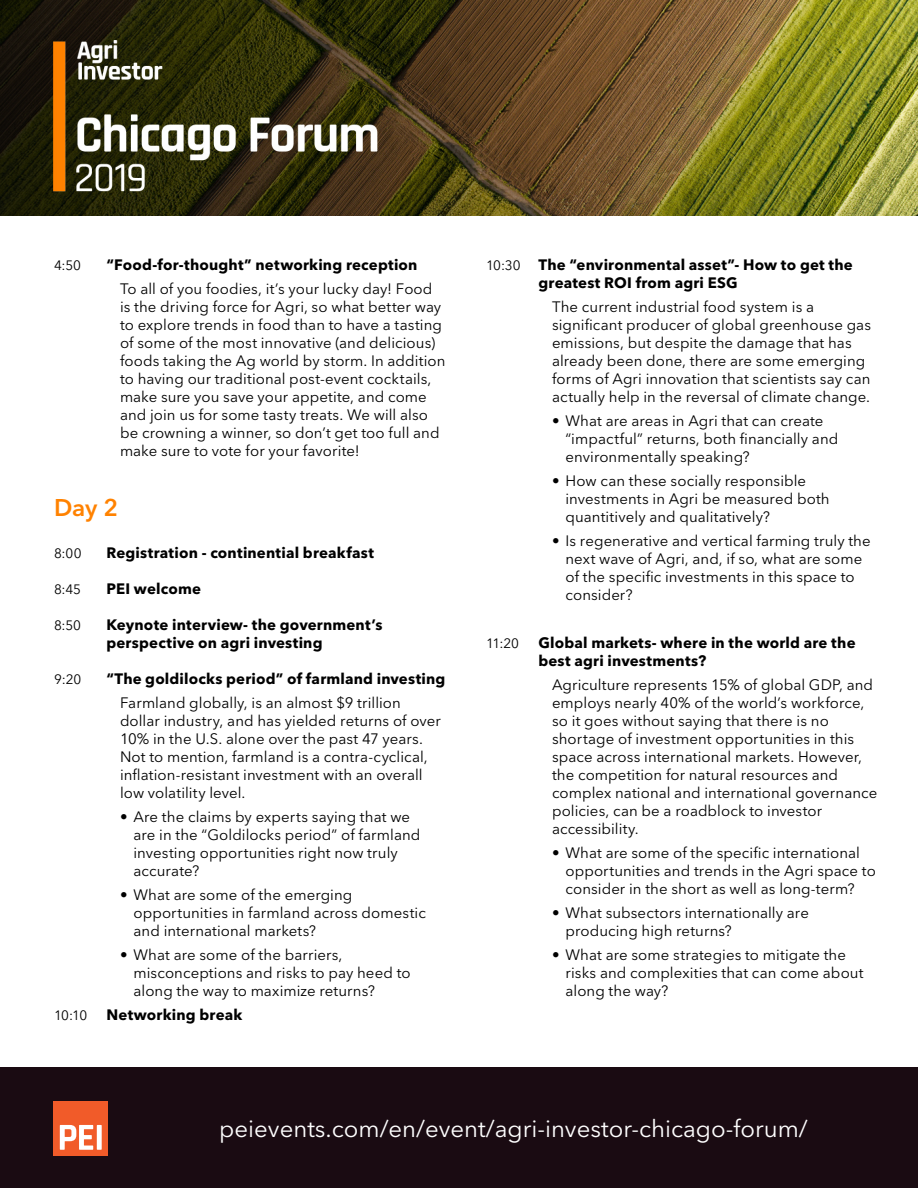
<style>
.page{position:relative;width:918px;height:1188px;background:#fff}
.page>*{position:absolute;margin:0;border:0;box-sizing:border-box;transform-origin:0 0}
.t1{font:24px "Avenir Next LT Pro";color:#fff}
.t2{font:600 24px "Avenir Next LT Pro";color:#ff8200}
.t3{font:15px/18px "Avenir Next LT Pro";letter-spacing:.005em;color:#000}
.t4{font:700 15px/18px "Avenir Next LT Pro";letter-spacing:.01em;color:#000}
.t5{font:13.5px "Avenir Next LT Pro";letter-spacing:-.005em;color:#000}
.s1{font-weight:400;font-size:13.5px}
</style>
<div class="page">
<div style="left:0;top:1067px;width:918px;height:121px;background:#1a0b12"></div>
<div style="left:54px;top:1102px;width:54px;height:54px;background:#f15b29"></div>
<svg style="left:60px;top:1125px;width:42px;height:25px"></svg>
<img style="left:0;top:0;width:918px;height:216px">
<p class="t5" style="left:54px;top:257px;width:29px">4:50</p>
<p class="t4" style="left:106px;top:256px;width:312px">“Food-for-thought” networking reception</p>
<p class="t3" style="left:120px;top:280px;width:327px">To all of you foodies, it’s your lucky day! Food is the driving force for Agri, so what better way to explore trends in food than to have a tasting of some of the most innovative (and delicious) foods taking the Ag world by storm. In addition to having our traditional post-event cocktails, make sure you save your appetite, and come and join us for some tasty treats. We will also be crowning a winner, so don’t get too full and make sure to vote for your favorite!</p>
<h1 class="t2" style="left:54px;top:493px;width:65px">Day 2</h1>
<p class="t5" style="left:54px;top:545px;width:29px">8:00</p>
<p class="t4" style="left:106px;top:544px;width:269px">Registration - continential breakfast</p>
<p class="t5" style="left:54px;top:581px;width:29px">8:45</p>
<p class="t4" style="left:106px;top:580px;width:96px">PEI welcome</p>
<p class="t5" style="left:54px;top:617px;width:29px">8:50</p>
<p class="t4" style="left:106px;top:616px;width:278px">Keynote interview- the government’s perspective on agri investing</p>
<p class="t5" style="left:54px;top:671px;width:29px">9:20</p>
<p class="t4" style="left:106px;top:670px;width:340px">“The goldilocks period” of farmland investing</p>
<p class="t3" style="left:120px;top:694px;width:322px">Farmland globally, is an almost $9 trillion dollar industry, and has yielded returns of over 10% in the U.S. alone over the past 47 years.<br>Not to mention, farmland is a contra-cyclical, inflation-resistant investment with an overall low volatility level.</p>
<p class="t3" style="left:134px;top:808px;width:289px;text-indent:-14px">• Are the claims by experts saying that we are in the “Goldilocks period” of farmland investing opportunities right now truly accurate?</p>
<p class="t3" style="left:134px;top:886px;width:294px;text-indent:-14px">• What are some of the emerging opportunities in farmland across domestic and international markets?</p>
<p class="t3" style="left:134px;top:946px;width:279px;text-indent:-14px">• What are some of the barriers, misconceptions and risks to pay heed to along the way to maximize returns?</p>
<p class="t5" style="left:54px;top:1007px;width:35px">10:10</p>
<p class="t4" style="left:106px;top:1006px;width:137px">Networking break</p>
<p class="t4" style="left:538px;top:256px;width:316px;text-indent:-52px"><span class="s1">10:30</span> The “environmental asset”- How to get the greatest ROI from agri ESG</p>
<p class="t3" style="left:552px;top:298px;width:321px">The current industrial food system is a significant producer of global greenhouse gas emissions, but despite the damage that has already been done, there are some emerging forms of Agri innovation that scientists say can actually help in the reversal of climate change.</p>
<p class="t3" style="left:566px;top:412px;width:274px;text-indent:-14px">• What are areas in Agri that can create “impactful” returns, both financially and environmentally speaking?</p>
<p class="t3" style="left:566px;top:472px;width:266px;text-indent:-14px">• How can these socially responsible investments in Agri be measured both quantitively and qualitatively?</p>
<p class="t3" style="left:566px;top:532px;width:307px;text-indent:-14px">• Is regenerative and vertical farming truly the next wave of Agri, and, if so, what are some of the specific investments in this space to consider?</p>
<p class="t5" style="left:486px;top:635px;width:35px">11:20</p>
<p class="t4" style="left:538px;top:634px;width:319px">Global markets- where in the world are the best agri investments?</p>
<p class="t3" style="left:552px;top:676px;width:327px">Agriculture represents 15% of global GDP, and employs nearly 40% of the world’s workforce, so it goes without saying that there is no shortage of investment opportunities in this space across international markets. However, the competition for natural resources and complex national and international governance policies, can be a roadblock to investor accessibility.</p>
<p class="t3" style="left:566px;top:844px;width:312px;text-indent:-14px">• What are some of the specific international opportunities and trends in the Agri space to consider in the short as well as long-term?</p>
<p class="t3" style="left:566px;top:904px;width:245px;text-indent:-14px">• What subsectors internationally are producing high returns?</p>
<p class="t3" style="left:566px;top:946px;width:300px;text-indent:-14px">• What are some strategies to mitigate the risks and complexities that can come about along the way?</p>
<h1 class="t1" style="left:219px;top:1114px;width:590px">peievents.com/en/event/agri-investor-chicago-forum/</h1>
</div>
